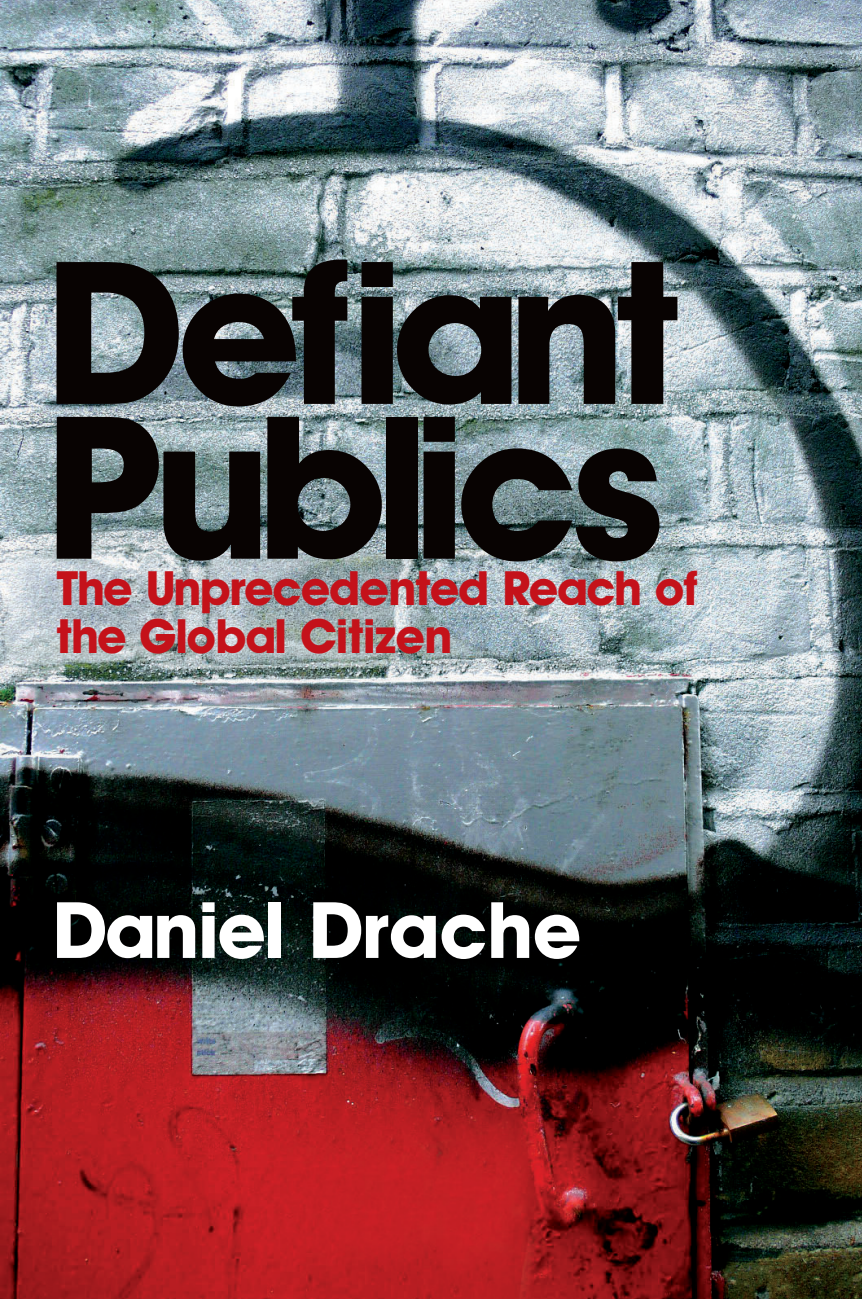
<style>
.page{position:relative;width:862px;height:1299px;background:#fff}
.page>*{position:absolute;margin:0;border:0;box-sizing:border-box;transform-origin:0 0}
.t1{font:700 199.4px/154.8px "Avant Garde IT Cby BT";letter-spacing:-.055em;color:#080302}
.t2{font:700 78.2px "Avant Garde IT Cby BT";letter-spacing:-.02em;color:#fff}
.t3{font:700 47.4px/47.8px "Avant Garde IT Cby BT";letter-spacing:-.01em;color:#c4121a}
</style>
<div class="page">
<img style="left:0;top:0;width:862px;height:1298px">
<h1 class="t1" style="left:45px;top:254px;width:635px">Defiant<br>Publics</h1>
<p class="t3" style="left:57px;top:564px;width:643px">The Unprecedented Reach of the Global Citizen</p>
<h2 class="t2" style="left:53px;top:882px;width:530px">Daniel Drache</h2>
</div>
